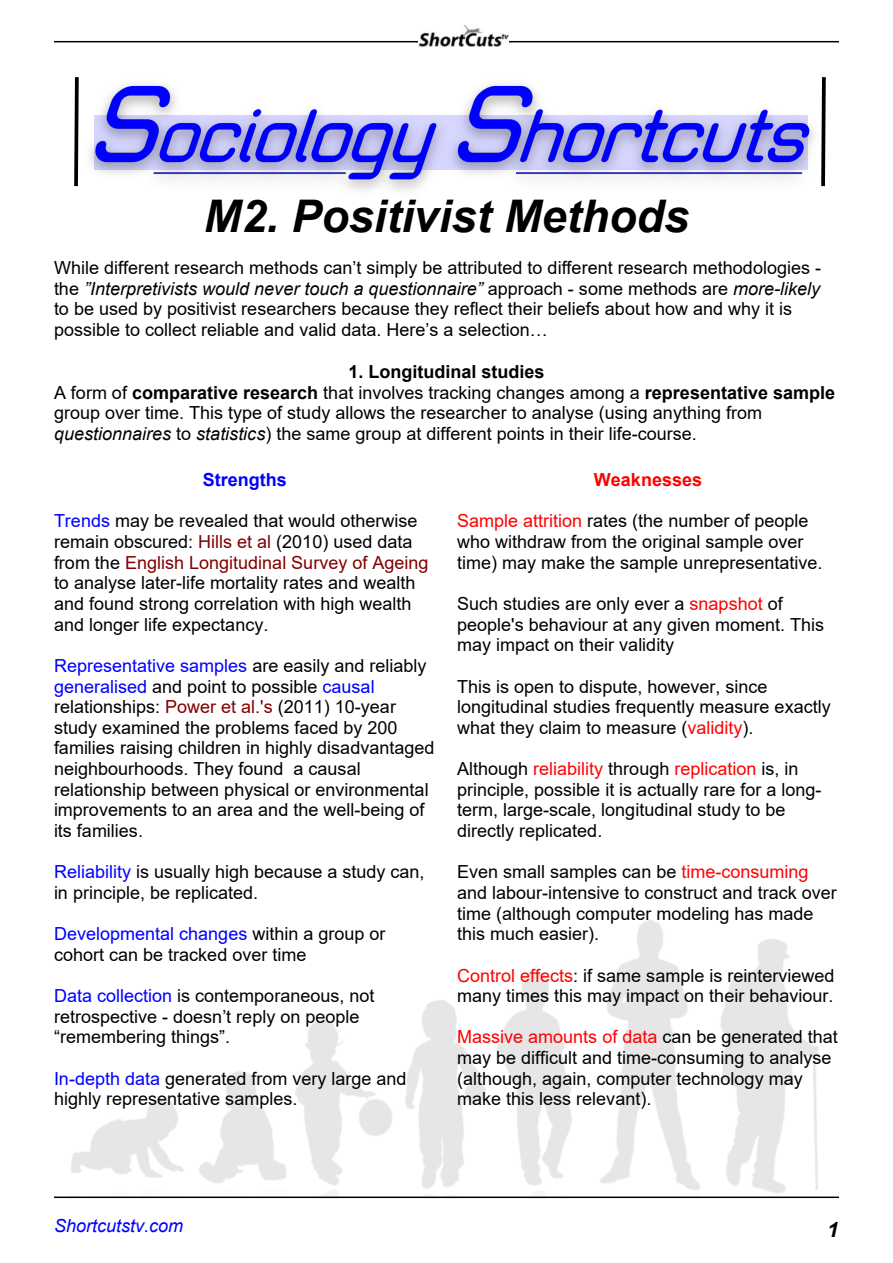
<style>
.page{position:relative;width:893px;height:1263px;background:#fff}
.page>*{position:absolute;margin:0;border:0;box-sizing:border-box;transform-origin:0 0}
.t1{font:italic 700 45px "Arial";color:#000}
.t2{font:italic 700 21px "Arial";color:#000}
.t3{font:18px/20.7px "Arial";color:#000}
.t4{font:italic 18px "Arial";color:#00f}
.t5{font:700 18px "Arial";color:#f00}
.t6{font:700 18px "Arial";color:#00f}
.s1{font-style:italic}
.s2{font-weight:700}
.s3{color:#00f}
.s4{color:#800000}
.s5{color:#f00}
</style>
<div class="page">
<img style="left:71px;top:919px;width:748px;height:274px">
<img style="left:54px;top:42px;width:785px;height:149px">
<svg style="left:72px;top:73px;width:9px;height:117px"></svg>
<svg style="left:819px;top:73px;width:9px;height:117px"></svg>
<hr style="left:54px;top:41px;width:785px;height:1px;background:#000">
<img style="left:418px;top:24px;width:91px;height:23px">
<hr style="left:54px;top:1196px;width:785px;height:2px;background:#000">
<h1 class="t1" style="left:204px;top:199px;width:487px">M2. Positivist Methods</h1>
<p class="t3" style="left:54px;top:259px;width:769px">While different research methods can’t simply be attributed to different research methodologies - the <span class="s1">”Interpretivists would never touch a questionnaire”</span> approach - some methods are <span class="s1">more-likely </span>to be used by positivist researchers because they reflect their beliefs about how and why it is possible to collect reliable and valid data. Here’s a selection…</p>
<p class="t3" style="left:54px;top:363px;width:783px;text-indent:294px"><span class="s2">1. Longitudinal studies<br></span>A form of <span class="s2">comparative research</span> that involves tracking changes among a <span class="s2">representative sample </span>group over time. This type of study allows the researcher to analyse (using anything from <span class="s1">questionnaires</span> to <span class="s1">statistics</span>) the same group at different points in their life-course.</p>
<p class="t6" style="left:203px;top:473px;width:86px">Strengths</p>
<p class="t3" style="left:54px;top:512px;width:376px"><span class="s3">Trends</span> may be revealed that would otherwise remain obscured: <span class="s4">Hills et al</span> (2010) used data from the <span class="s4">English Longitudinal Survey of Ageing </span>to analyse later-life mortality rates and wealth and found strong correlation with high wealth and longer life expectancy.</p>
<p class="t3" style="left:54px;top:657px;width:382px"><span class="s3">Representative samples</span> are easily and reliably <span class="s3">generalised</span> and point to possible <span class="s3">causal </span>relationships: <span class="s4">Power et al.'s</span> (2011) 10-year study examined the problems faced by 200 families raising children in highly disadvantaged neighbourhoods. They found a causal relationship between physical or environmental improvements to an area and the well-being of its families.</p>
<p class="t3" style="left:54px;top:863px;width:372px"><span class="s3">Reliability</span> is usually high because a study can, in principle, be replicated.</p>
<p class="t3" style="left:54px;top:925px;width:333px"><span class="s3">Developmental changes</span> within a group or cohort can be tracked over time</p>
<p class="t3" style="left:54px;top:987px;width:322px"><span class="s3">Data collection</span> is contemporaneous, not retrospective - doesn’t reply on people “remembering things”.</p>
<p class="t3" style="left:54px;top:1070px;width:354px"><span class="s3">In-depth data</span> generated from very large and highly representative samples.</p>
<p class="t5" style="left:594px;top:473px;width:110px">Weaknesses</p>
<p class="t3" style="left:457px;top:512px;width:367px"><span class="s5">Sample attrition</span> rates (the number of people who withdraw from the original sample over time) may make the sample unrepresentative.</p>
<p class="t3" style="left:457px;top:595px;width:369px">Such studies are only ever a <span class="s5">snapshot</span> of people's behaviour at any given moment. This may impact on their validity</p>
<p class="t3" style="left:457px;top:677px;width:375px">This is open to dispute, however, since longitudinal studies frequently measure exactly what they claim to measure (<span class="s5">validity</span>).</p>
<p class="t3" style="left:457px;top:760px;width:366px">Although <span class="s5">reliability</span> through <span class="s5">replication</span> is, in principle, possible it is actually rare for a long&shy;term, large-scale, longitudinal study to be directly replicated.</p>
<p class="t3" style="left:457px;top:863px;width:381px">Even small samples can be <span class="s5">time-consuming </span>and labour-intensive to construct and track over time (although computer modeling has made this much easier).</p>
<p class="t3" style="left:457px;top:966px;width:379px"><span class="s5">Control effects</span>: if same sample is reinterviewed many times this may impact on their behaviour.</p>
<p class="t3" style="left:457px;top:1028px;width:382px"><span class="s5">Massive amounts of data</span> can be generated that may be difficult and time-consuming to analyse (although, again, computer technology may make this less relevant).</p>
<p class="t4" style="left:54px;top:1219px;width:131px">Shortcutstv.com</p>
<p class="t2" style="left:827px;top:1221px;width:13px">1</p>
</div>
